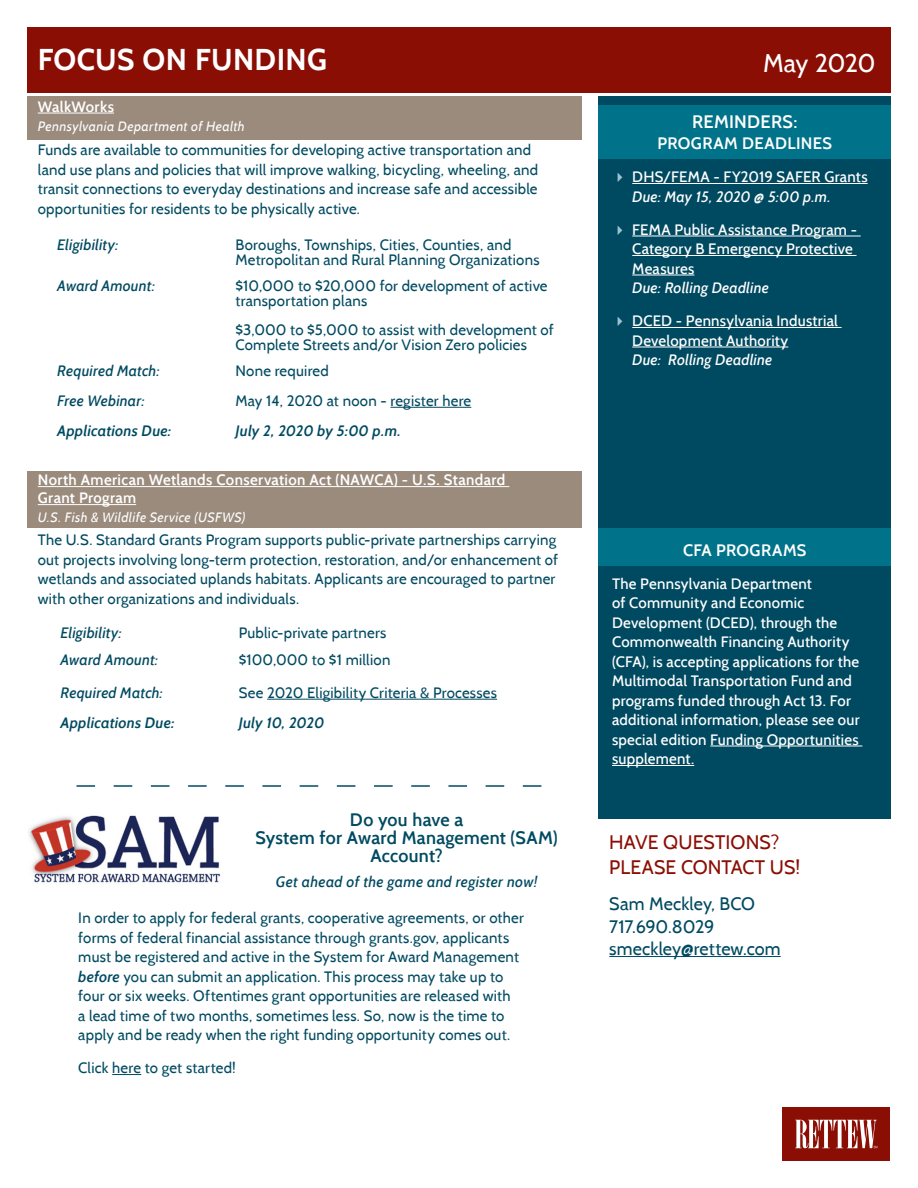
<style>
.page{position:relative;width:918px;height:1188px;background:#fff}
.page>*{position:absolute;margin:0;border:0;box-sizing:border-box;transform-origin:0 0}
.t1{font:700 30px "Cabin";letter-spacing:.015em;color:#fff}
.t2{font:25.5px "Cabin";letter-spacing:-.03em;color:#fff}
.t3{font:19.5px/25.5px "Cabin";letter-spacing:.005em;color:#8b0e04}
.t4{font:600 18px/18px "Cabin";letter-spacing:.015em;color:#004a61;text-align:center}
.t5{font:18px/22.5px "Cabin";color:#004a61}
.t6{font:600 18px "Cabin";letter-spacing:.015em;color:#fff}
.t7{font:600 16.5px "Cabin";letter-spacing:.02em;color:#fff}
.t8{font:15px/19.5px "Cabin";letter-spacing:.015em;color:#004a61}
.t9{font:500 15px/19.5px "Cabin";letter-spacing:.015em;color:#fff}
.t10{font:italic 500 15px "Cabin";letter-spacing:.015em;color:#004a61}
.t11{font:600 15px/18px "Cabin";letter-spacing:.025em;color:#fff}
.t12{font:italic 500 15px "Cabin";letter-spacing:.015em;color:#fff}
.t13{font:italic 600 15px "Cabin";letter-spacing:.015em;color:#004a61}
.t14{font:italic 600 15px "Cabin";letter-spacing:-.005em;color:#004a61}
.t15{font:italic 13.5px "Cabin";letter-spacing:.03em;color:#fff}
.s1{font-weight:600;font-style:italic}
</style>
<div class="page">
<div style="left:782px;top:1107px;width:108px;height:54px;background:#8b0e04"></div>
<svg style="left:795px;top:1120px;width:82px;height:28px"></svg>
<div style="left:27px;top:27px;width:864px;height:67px;background:#8b0e04"></div>
<div style="left:599px;top:96px;width:292px;height:723px;background:#004a61"></div>
<div style="left:599px;top:105px;width:292px;height:54px;background:#00728a"></div>
<hr style="left:632px;top:183px;width:236px;height:1px;background:#fff">
<hr style="left:632px;top:236px;width:229px;height:1px;background:#fff">
<hr style="left:632px;top:255px;width:225px;height:1px;background:#fff">
<hr style="left:632px;top:275px;width:62px;height:1px;background:#fff">
<hr style="left:632px;top:327px;width:210px;height:1px;background:#fff">
<hr style="left:632px;top:347px;width:156px;height:1px;background:#fff">
<hr style="left:609px;top:956px;width:172px;height:1px;background:#004a61">
<hr style="left:0;top:93px;width:918px;height:3px;background:#fff">
<div style="left:27px;top:96px;width:555px;height:43px;background:#9a8b7d"></div>
<hr style="left:38px;top:113px;width:76px;height:1px;background:#fff">
<hr style="left:390px;top:407px;width:81px;height:1px;background:#004a61">
<div style="left:599px;top:528px;width:292px;height:38px;background:#00728a"></div>
<hr style="left:710px;top:746px;width:152px;height:1px;background:#fff">
<hr style="left:612px;top:765px;width:82px;height:1px;background:#fff">
<div style="left:27px;top:471px;width:555px;height:57px;background:#9a8b7d"></div>
<hr style="left:38px;top:486px;width:471px;height:1px;background:#fff">
<hr style="left:38px;top:504px;width:98px;height:1px;background:#fff">
<hr style="left:267px;top:699px;width:230px;height:1px;background:#004a61">
<svg style="left:112px;top:1074px;width:29px;height:1px"></svg>
<img style="left:29px;top:815px;width:191px;height:68px">
<svg style="left:76px;top:785px;width:465px;height:2px"></svg>
<h1 class="t1" style="left:38px;top:42px;width:291px">FOCUS ON FUNDING</h1>
<p class="t11" style="left:38px;top:98px;width:78px">WalkWorks</p>
<p class="t15" style="left:38px;top:118px;width:208px">Pennsylvania Department of Health</p>
<p class="t8" style="left:38px;top:140px;width:502px">Funds are available to communities for developing active transportation and land use plans and policies that will improve walking, bicycling, wheeling, and transit connections to everyday destinations and increase safe and accessible opportunities for residents to be physically active.</p>
<p class="t10" style="left:57px;top:236px;width:63px">Eligibility:</p>
<p class="t8" style="left:236px;top:237px;width:306px;line-height:15px">Boroughs, Townships, Cities, Counties, and<br>Metropolitan and Rural Planning Organizations</p>
<p class="t10" style="left:57px;top:277px;width:99px">Award Amount:</p>
<p class="t8" style="left:236px;top:279px;width:314px;line-height:15px">$10,000 to $20,000 for development of active transportation plans</p>
<p class="t8" style="left:236px;top:322px;width:320px;line-height:15px">$3,000 to $5,000 to assist with development of<br>Complete Streets and/or Vision Zero policies</p>
<p class="t10" style="left:57px;top:362px;width:104px">Required Match:</p>
<p class="t8" style="left:235px;top:361px;width:95px">None required</p>
<p class="t10" style="left:57px;top:392px;width:89px">Free Webinar:</p>
<p class="t8" style="left:236px;top:391px;width:237px">May 14, 2020 at noon - register here</p>
<p class="t13" style="left:57px;top:422px;width:116px">Applications Due:</p>
<p class="t13" style="left:236px;top:422px;width:167px">July 2, 2020 by 5:00 p.m.</p>
<p class="t11" style="left:38px;top:471px;width:469px">North American Wetlands Conservation Act (NAWCA) - U.S. Standard<br>Grant Program</p>
<p class="t15" style="left:38px;top:509px;width:209px">U.S. Fish &amp; Wildlife Service (USFWS)</p>
<p class="t8" style="left:38px;top:530px;width:522px">The U.S. Standard Grants Program supports public-private partnerships carrying out projects involving long-term protection, restoration, and/or enhancement of wetlands and associated uplands habitats. Applicants are encouraged to partner with other organizations and individuals.</p>
<p class="t10" style="left:61px;top:624px;width:63px">Eligibility:</p>
<p class="t8" style="left:239px;top:623px;width:149px">Public-private partners</p>
<p class="t10" style="left:61px;top:650px;width:99px">Award Amount:</p>
<p class="t8" style="left:239px;top:649px;width:153px">$100,000 to $1 million</p>
<p class="t10" style="left:61px;top:684px;width:104px">Required Match:</p>
<p class="t8" style="left:239px;top:683px;width:260px">See 2020 Eligibility Criteria &amp; Processes</p>
<p class="t13" style="left:61px;top:713px;width:116px">Applications Due:</p>
<p class="t14" style="left:239px;top:713px;width:87px">July 10, 2020</p>
<p class="t4" style="left:255px;top:811px;width:304px">Do you have a<br>System for Award Management (SAM)<br>Account?</p>
<p class="t10" style="left:276px;top:872px;width:263px">Get ahead of the game and register now!</p>
<p class="t8" style="left:78px;top:908px;width:447px">In order to apply for federal grants, cooperative agreements, or other forms of federal financial assistance through grants.gov, applicants must be registered and active in the System for Award Management <span class="s1">before</span> you can submit an application. This process may take up to four or six weeks. Oftentimes grant opportunities are released with<br>a lead time of two months, sometimes less. So, now is the time to apply and be ready when the right funding opportunity comes out.</p>
<p class="t8" style="left:78px;top:1058px;width:159px">Click here to get started!</p>
<h2 class="t2" style="left:763px;top:47px;width:114px">May 2020</h2>
<p class="t6" style="left:692px;top:111px;width:107px">REMINDERS:</p>
<p class="t7" style="left:657px;top:134px;width:176px">PROGRAM DEADLINES</p>
<p class="t9" style="left:632px;top:167px;width:237px">DHS/FEMA - FY2019 SAFER Grants</p>
<p class="t12" style="left:632px;top:187px;width:200px">Due: May 15, 2020 @ 5:00 p.m.</p>
<p class="t9" style="left:632px;top:220px;width:226px">FEMA Public Assistance Program -<br>Category B Emergency Protective<br>Measures</p>
<p class="t12" style="left:632px;top:279px;width:138px">Due: Rolling Deadline</p>
<p class="t9" style="left:632px;top:311px;width:207px">DCED - Pennsylvania Industrial<br>Development Authority</p>
<p class="t12" style="left:632px;top:351px;width:142px">Due: Rolling Deadline</p>
<p class="t7" style="left:683px;top:540px;width:125px">CFA PROGRAMS</p>
<p class="t9" style="left:612px;top:574px;width:249px">The Pennsylvania Department<br>of Community and Economic Development (DCED), through the Commonwealth Financing Authority (CFA), is accepting applications for the Multimodal Transportation Fund and programs funded through Act 13. For additional information, please see our special edition Funding Opportunities supplement.</p>
<h3 class="t3" style="left:609px;top:829px;width:192px">HAVE QUESTIONS?<br>PLEASE CONTACT US!</h3>
<p class="t5" style="left:609px;top:892px;width:173px">Sam Meckley, BCO<br>717.690.8029 smeckley@rettew.com</p>
</div>
